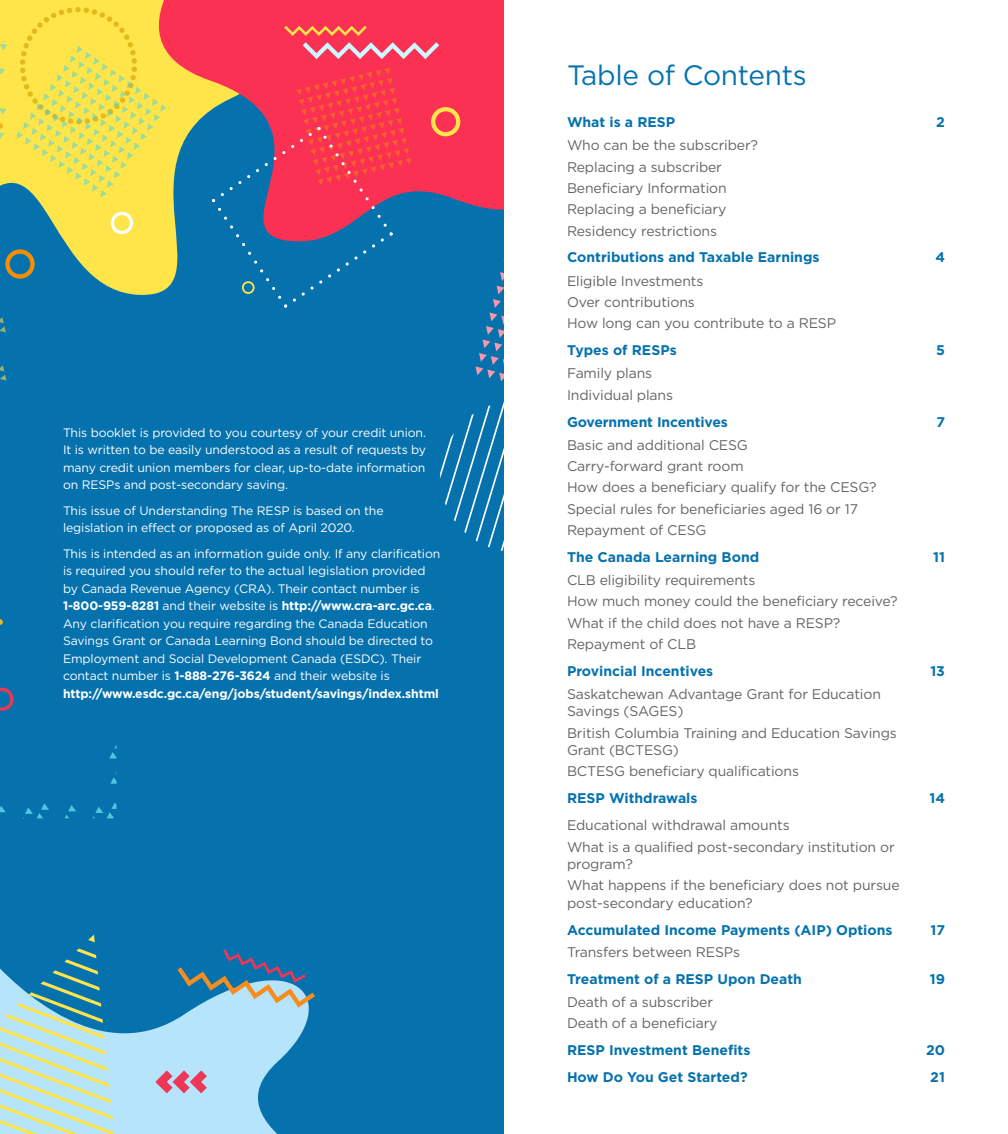
<style>
.page{position:relative;width:1008px;height:1134px;background:#fff}
.page>*{position:absolute;margin:0;border:0;box-sizing:border-box;transform-origin:0 0}
.t1{font:28px "Gotham";letter-spacing:-.01em;color:#0572ae}
.t2{font:14px/21.3px "Gotham";letter-spacing:-.01em;color:#636466}
.t3{font:700 14px "Gotham";color:#0572ae}
.t4{font:12.25px/17.5px "Gotham";letter-spacing:-.01em;color:#fff}
.s1{font-weight:700}
</style>
<div class="page">
<div style="left:0;top:0;width:504px;height:1134px;background:#0572ae"></div>
<svg style="left:94px;top:942px;width:215px;height:192px;fill:#b6e4fa"></svg>
<svg style="left:155px;top:1070px;width:52px;height:23px"></svg>
<svg style="left:177px;top:949px;width:138px;height:59px"></svg>
<svg style="left:88px;top:935px;width:7px;height:7px"></svg>
<svg style="left:0;top:948px;width:121px;height:186px"></svg>
<svg style="left:0;top:0;width:250px;height:295px;fill:#ffe54a"></svg>
<svg style="left:150px;top:0;width:354px;height:245px;fill:#fa3153"></svg>
<svg style="left:476px;top:259px;width:28px;height:122px"></svg>
<svg style="left:17px;top:7px;width:150px;height:190px"></svg>
<svg style="left:293px;top:274px;width:38px;height:28px"></svg>
<svg style="left:337px;top:215px;width:56px;height:57px"></svg>
<svg style="left:221px;top:175px;width:29px;height:21px"></svg>
<svg style="left:265px;top:68px;width:146px;height:141px"></svg>
<svg style="left:218px;top:208px;width:21px;height:29px"></svg>
<svg style="left:303px;top:42px;width:136px;height:17px"></svg>
<svg style="left:284px;top:26px;width:83px;height:10px"></svg>
<svg style="left:431px;top:107px;width:29px;height:29px"></svg>
<svg style="left:5px;top:249px;width:30px;height:30px"></svg>
<svg style="left:111px;top:212px;width:22px;height:22px"></svg>
<svg style="left:242px;top:252px;width:45px;height:56px"></svg>
<svg style="left:440px;top:402px;width:64px;height:149px"></svg>
<svg style="left:0;top:365px;width:6px;height:16px"></svg>
<svg style="left:0;top:317px;width:6px;height:15px"></svg>
<svg style="left:0;top:44px;width:7px;height:6px"></svg>
<svg style="left:0;top:68px;width:5px;height:7px"></svg>
<svg style="left:0;top:108px;width:7px;height:7px"></svg>
<svg style="left:0;top:123px;width:4px;height:16px"></svg>
<svg style="left:0;top:619px;width:3px;height:6px"></svg>
<svg style="left:0;top:688px;width:14px;height:23px"></svg>
<svg style="left:110px;top:772px;width:7px;height:12px"></svg>
<svg style="left:93px;top:802px;width:24px;height:16px"></svg>
<svg style="left:109px;top:745px;width:8px;height:14px"></svg>
<svg style="left:65px;top:805px;width:11px;height:13px"></svg>
<svg style="left:23px;top:803px;width:26px;height:15px"></svg>
<svg style="left:0;top:806px;width:6px;height:6px"></svg>
<p class="t4" style="left:63px;top:424px;width:365px;text-align:justify">This booklet is provided to you courtesy of your credit union.<br>It is written to be easily understood as a result of requests by many credit union members for clear, up-to-date information on RESPs and post-secondary saving.</p>
<p class="t4" style="left:63px;top:501px;width:322px">This issue of Understanding The RESP is based on the legislation in effect or proposed as of April 2020.</p>
<p class="t4" style="left:63px;top:544px;width:379px">This is intended as an information guide only. If any clarification is required you should refer to the actual legislation provided by Canada Revenue Agency (CRA). Their contact number is <span class="s1">1-800-959-8281</span> and their website is <span class="s1">http://www.cra-arc.gc.ca</span>.<br>Any clarification you require regarding the Canada Education Savings Grant or Canada Learning Bond should be directed to Employment and Social Development Canada (ESDC). Their contact number is <span class="s1">1-888-276-3624</span> and their website is <span class="s1">http://www.esdc.gc.ca/eng/jobs/student/savings/index.shtml</span></p>
<h1 class="t1" style="left:567px;top:58px;width:241px">Table of Contents</h1>
<p class="t3" style="left:567px;top:113px;width:110px">What is a RESP</p>
<p class="t3" style="left:936px;top:113px;width:10px">2</p>
<p class="t2" style="left:567px;top:134px;width:193px">Who can be the subscriber?<br>Replacing a subscriber<br>Beneficiary Information<br>Replacing a beneficiary<br>Residency restrictions</p>
<p class="t3" style="left:567px;top:248px;width:254px">Contributions and Taxable Earnings</p>
<p class="t3" style="left:935px;top:248px;width:11px">4</p>
<p class="t2" style="left:567px;top:270px;width:271px">Eligible Investments<br>Over contributions<br>How long can you contribute to a RESP</p>
<p class="t3" style="left:567px;top:341px;width:111px">Types of RESPs</p>
<p class="t3" style="left:936px;top:341px;width:10px">5</p>
<p class="t2" style="left:567px;top:362px;width:108px">Family plans<br>Individual plans</p>
<p class="t3" style="left:567px;top:412px;width:162px">Government Incentives</p>
<p class="t3" style="left:936px;top:412px;width:10px">7</p>
<p class="t2" style="left:567px;top:434px;width:311px">Basic and additional CESG<br>Carry-forward grant room<br>How does a beneficiary qualify for the CESG?<br>Special rules for beneficiaries aged 16 or 17<br>Repayment of CESG</p>
<p class="t3" style="left:567px;top:548px;width:194px">The Canada Learning Bond</p>
<p class="t3" style="left:933px;top:548px;width:13px">11</p>
<p class="t2" style="left:567px;top:569px;width:332px">CLB eligibility requirements<br>How much money could the beneficiary receive?<br>What if the child does not have a RESP?<br>Repayment of CLB</p>
<p class="t3" style="left:567px;top:662px;width:148px">Provincial Incentives</p>
<p class="t3" style="left:930px;top:662px;width:16px">13</p>
<p class="t2" style="left:567px;top:685px;width:316px;line-height:17.5px">Saskatchewan Advantage Grant for Education<br>Savings (SAGES)</p>
<p class="t2" style="left:567px;top:724px;width:331px;line-height:17.5px">British Columbia Training and Education Savings<br>Grant (BCTESG)</p>
<p class="t2" style="left:567px;top:761px;width:234px">BCTESG beneficiary qualifications</p>
<p class="t3" style="left:567px;top:789px;width:132px">RESP Withdrawals</p>
<p class="t3" style="left:929px;top:789px;width:17px">14</p>
<p class="t2" style="left:567px;top:814px;width:329px">Educational withdrawal amounts<br>What is a qualified post-secondary institution or</p>
<p class="t2" style="left:567px;top:853px;width:334px">program?<br>What happens if the beneficiary does not pursue</p>
<p class="t2" style="left:567px;top:892px;width:187px">post-secondary education?</p>
<p class="t3" style="left:567px;top:921px;width:327px">Accumulated Income Payments (AIP) Options</p>
<p class="t2" style="left:567px;top:941px;width:175px">Transfers between RESPs</p>
<p class="t3" style="left:930px;top:921px;width:16px">17</p>
<p class="t3" style="left:567px;top:970px;width:236px">Treatment of a RESP Upon Death</p>
<p class="t2" style="left:567px;top:991px;width:152px">Death of a subscriber<br>Death of a beneficiary</p>
<p class="t3" style="left:930px;top:970px;width:17px">19</p>
<p class="t3" style="left:567px;top:1041px;width:185px">RESP Investment Benefits</p>
<p class="t3" style="left:926px;top:1041px;width:20px">20</p>
<p class="t3" style="left:567px;top:1068px;width:182px">How Do You Get Started?</p>
<p class="t3" style="left:930px;top:1068px;width:16px">21</p>
</div>
